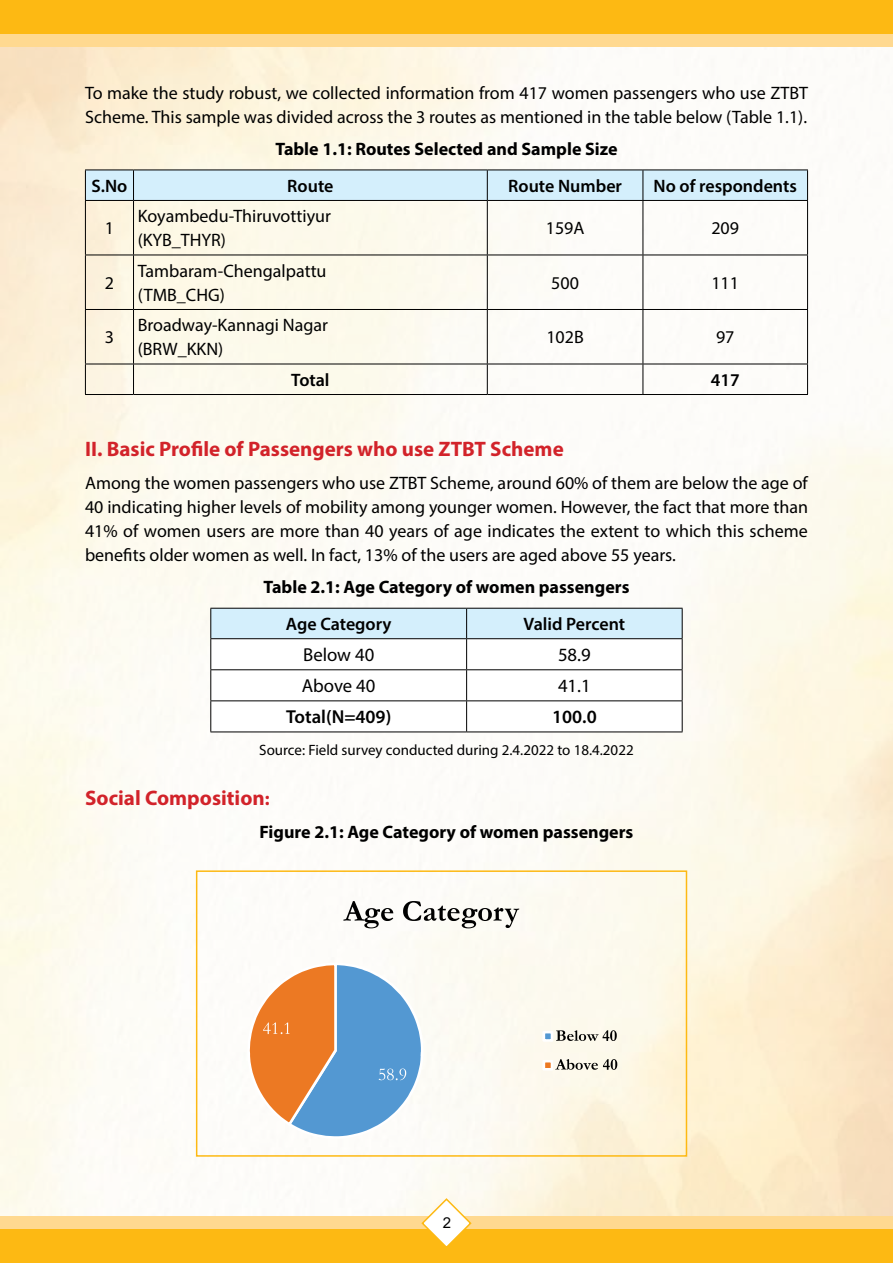
<style>
.page{position:relative;width:893px;height:1263px;background:#fff}
.page>*{position:absolute;margin:0;border:0;box-sizing:border-box;transform-origin:0 0}
.t1{font:700 21px "Myriad Pro";color:#d2232a}
.t2{font:18.75px "Myriad Pro";color:#000}
.t3{font:600 18.75px "Myriad Pro";color:#000}
.t4{font:18px/24px "Myriad Pro";color:#000}
.t5{font:700 18px "Myriad Pro";color:#000}
.t6{font:600 18px "Myriad Pro";color:#000}
.t7{font:15px "Myriad Pro";color:#000}
.t8{font:15px "Arial";color:#000}
.s1{font-size:18.75px}
</style>
<div class="page">
<img style="left:0;top:47px;width:893px;height:1169px">
<div style="left:0;top:0;width:893px;height:34px;background:#fdb913"></div>
<div style="left:0;top:34px;width:893px;height:13px;background:#ffd990"></div>
<div style="left:0;top:1229px;width:893px;height:34px;background:#fdb913"></div>
<div style="left:0;top:1216px;width:893px;height:13px;background:#ffd990"></div>
<svg style="left:420px;top:1197px;width:53px;height:49px"></svg>
<div style="left:86px;top:171px;width:721px;height:29px;background:#d4effc"></div>
<hr style="left:85px;top:170px;width:49px;height:1px;background:#000">
<hr style="left:134px;top:170px;width:353px;height:1px;background:#000">
<hr style="left:487px;top:170px;width:156px;height:1px;background:#000">
<hr style="left:643px;top:170px;width:165px;height:1px;background:#000">
<hr style="left:85px;top:200px;width:49px;height:1px;background:#000">
<hr style="left:134px;top:200px;width:353px;height:1px;background:#000">
<hr style="left:487px;top:200px;width:156px;height:1px;background:#000">
<hr style="left:643px;top:200px;width:165px;height:1px;background:#000">
<hr style="left:85px;top:255px;width:49px;height:1px;background:#000">
<hr style="left:134px;top:255px;width:353px;height:1px;background:#000">
<hr style="left:487px;top:255px;width:156px;height:1px;background:#000">
<hr style="left:643px;top:255px;width:165px;height:1px;background:#000">
<hr style="left:85px;top:309px;width:49px;height:1px;background:#000">
<hr style="left:134px;top:309px;width:353px;height:1px;background:#000">
<hr style="left:487px;top:309px;width:156px;height:1px;background:#000">
<hr style="left:643px;top:309px;width:165px;height:1px;background:#000">
<hr style="left:85px;top:364px;width:49px;height:1px;background:#000">
<hr style="left:134px;top:364px;width:353px;height:1px;background:#000">
<hr style="left:487px;top:364px;width:156px;height:1px;background:#000">
<hr style="left:643px;top:364px;width:165px;height:1px;background:#000">
<hr style="left:85px;top:394px;width:49px;height:1px;background:#000">
<hr style="left:134px;top:394px;width:353px;height:1px;background:#000">
<hr style="left:487px;top:394px;width:156px;height:1px;background:#000">
<hr style="left:643px;top:394px;width:165px;height:1px;background:#000">
<hr style="left:85px;top:170px;width:1px;height:30px;background:#000">
<hr style="left:85px;top:201px;width:1px;height:54px;background:#000">
<hr style="left:85px;top:255px;width:1px;height:54px;background:#000">
<hr style="left:85px;top:310px;width:1px;height:54px;background:#000">
<hr style="left:85px;top:364px;width:1px;height:30px;background:#000">
<hr style="left:133px;top:170px;width:1px;height:30px;background:#000">
<hr style="left:487px;top:170px;width:1px;height:30px;background:#000">
<hr style="left:643px;top:170px;width:1px;height:30px;background:#000">
<hr style="left:807px;top:170px;width:1px;height:30px;background:#000">
<hr style="left:133px;top:201px;width:1px;height:54px;background:#000">
<hr style="left:487px;top:201px;width:1px;height:54px;background:#000">
<hr style="left:643px;top:201px;width:1px;height:54px;background:#000">
<hr style="left:807px;top:201px;width:1px;height:54px;background:#000">
<hr style="left:133px;top:255px;width:1px;height:54px;background:#000">
<hr style="left:487px;top:255px;width:1px;height:54px;background:#000">
<hr style="left:643px;top:255px;width:1px;height:54px;background:#000">
<hr style="left:807px;top:255px;width:1px;height:54px;background:#000">
<hr style="left:133px;top:310px;width:1px;height:54px;background:#000">
<hr style="left:487px;top:310px;width:1px;height:54px;background:#000">
<hr style="left:643px;top:310px;width:1px;height:54px;background:#000">
<hr style="left:807px;top:310px;width:1px;height:54px;background:#000">
<hr style="left:133px;top:364px;width:1px;height:30px;background:#000">
<hr style="left:487px;top:364px;width:1px;height:30px;background:#000">
<hr style="left:643px;top:364px;width:1px;height:30px;background:#000">
<hr style="left:807px;top:364px;width:1px;height:30px;background:#000">
<svg style="left:210px;top:608px;width:473px;height:124px"></svg>
<hr style="left:466px;top:639px;width:1px;height:30px;background:#000">
<hr style="left:682px;top:639px;width:1px;height:30px;background:#000">
<hr style="left:466px;top:670px;width:1px;height:30px;background:#000">
<hr style="left:682px;top:670px;width:1px;height:30px;background:#000">
<hr style="left:466px;top:701px;width:1px;height:30px;background:#000">
<hr style="left:682px;top:701px;width:1px;height:30px;background:#000">
<svg style="left:247px;top:963px;width:187px;height:187px"></svg>
<svg style="left:343px;top:901px;width:176px;height:27px"></svg>
<svg style="left:542px;top:1030px;width:75px;height:12px"></svg>
<svg style="left:542px;top:1059px;width:75px;height:11px"></svg>
<div style="left:196px;top:870px;width:491px;height:287px;border:2px solid #fdb913"></div>
<p class="t4" style="left:85px;top:80px;width:724px">To make the study robust, we collected information from 417 women passengers who use ZTBT<br>Scheme. This sample was divided across the 3 routes as mentioned in the table below (Table 1.1).</p>
<p class="t5" style="left:275px;top:137px;width:344px">Table 1.1: Routes Selected and Sample Size</p>
<p class="t6" style="left:92px;top:174px;width:37px">S.No</p>
<p class="t6" style="left:287px;top:174px;width:48px">Route</p>
<p class="t6" style="left:508px;top:174px;width:115px">Route Number</p>
<p class="t6" style="left:653px;top:174px;width:145px">No of respondents</p>
<p class="t4" style="left:105px;top:216px;width:11px">1</p>
<p class="t4" style="left:138px;top:204px;width:195px">Koyambedu-Thiruvottiyur (KYB_THYR)</p>
<p class="t4" style="left:546px;top:216px;width:40px">159A</p>
<p class="t4" style="left:711px;top:216px;width:29px">209</p>
<p class="t4" style="left:105px;top:271px;width:11px">2</p>
<p class="t4" style="left:105px;top:325px;width:11px">3</p>
<p class="t4" style="left:138px;top:259px;width:190px">Tambaram-Chengalpattu (TMB_CHG)</p>
<p class="t4" style="left:138px;top:313px;width:192px">Broadway-Kannagi Nagar (BRW_KKN)</p>
<p class="t4" style="left:551px;top:271px;width:29px">500</p>
<p class="t4" style="left:711px;top:271px;width:29px">111</p>
<p class="t4" style="left:546px;top:325px;width:39px">102B</p>
<p class="t4" style="left:716px;top:325px;width:20px">97</p>
<p class="t6" style="left:291px;top:368px;width:40px">Total</p>
<p class="t6" style="left:711px;top:368px;width:30px">417</p>
<p class="t1" style="left:85px;top:435px;width:480px">II. Basic Profile of Passengers who use ZTBT Scheme</p>
<p class="t4" style="left:85px;top:470px;width:724px;text-align:justify">Among the women passengers who use ZTBT Scheme, around 60% of them are below the age of 40 indicating higher levels of mobility among younger women. However, the fact that more than 41% of women users are more than 40 years of age indicates the extent to which this scheme benefits older women as well. In fact, 13% of the users are aged above 55 years.</p>
<p class="t5" style="left:263px;top:575px;width:368px">Table 2.1: Age Category of women passengers</p>
<p class="t6" style="left:286px;top:613px;width:107px">Age Category</p>
<p class="t6" style="left:524px;top:613px;width:103px">Valid Percent</p>
<p class="t2" style="left:303px;top:643px;width:73px">Below 40</p>
<p class="t2" style="left:558px;top:643px;width:34px">58.9</p>
<p class="t2" style="left:302px;top:674px;width:75px">Above 40</p>
<p class="t2" style="left:558px;top:674px;width:34px">41.1</p>
<p class="t3" style="left:286px;top:705px;width:107px">Total(N=409)</p>
<p class="t3" style="left:552px;top:705px;width:46px">100.0</p>
<p class="t7" style="left:259px;top:740px;width:376px">Source: Field survey conducted during 2.4.2022 to 18.4.2022</p>
<p class="t1" style="left:85px;top:784px;width:186px">Social Composition<span class="s1">:</span></p>
<p class="t5" style="left:260px;top:820px;width:375px">Figure 2.1: Age Category of women passengers</p>
<p class="t8" style="left:443px;top:1213px;width:10px">2</p>
</div>
